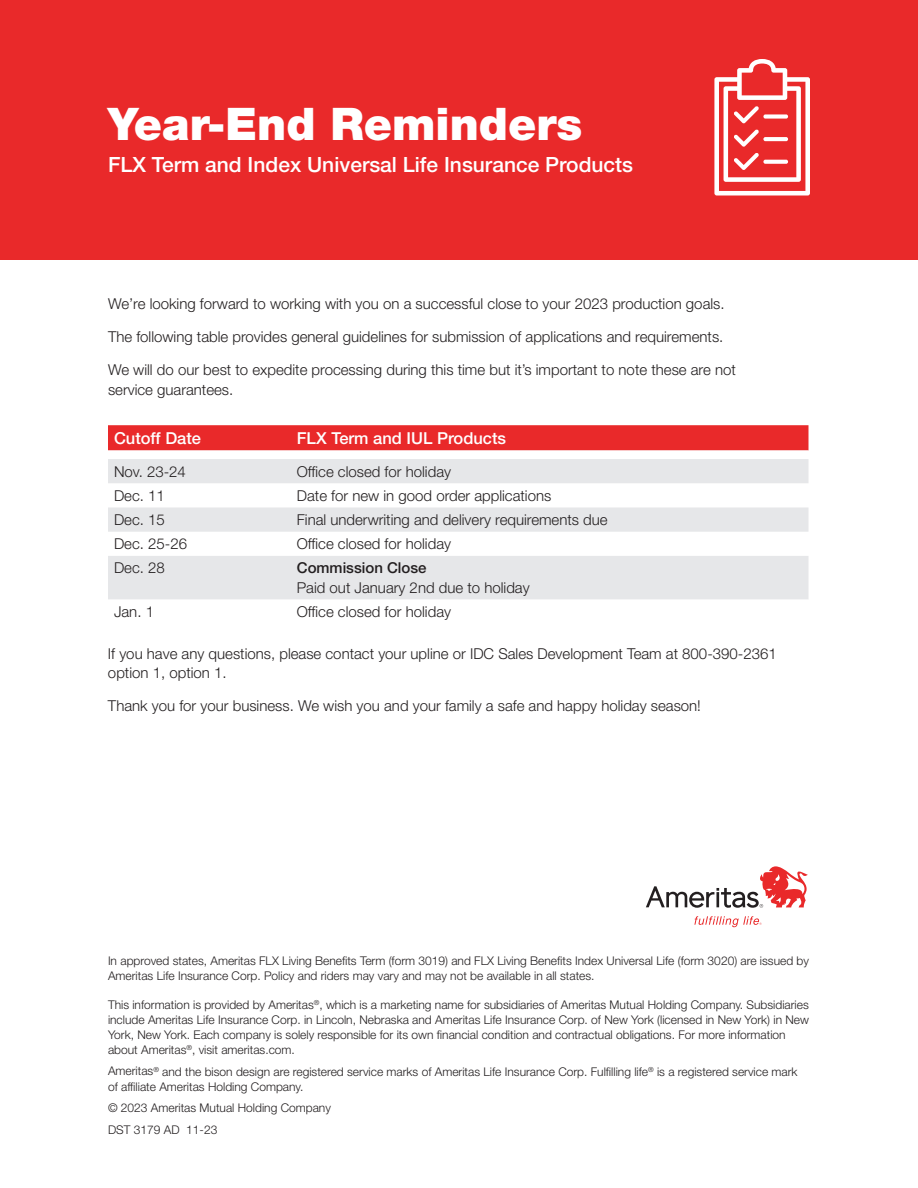
<style>
.page{position:relative;width:918px;height:1188px;background:#fff}
.page>*{position:absolute;margin:0;border:0;box-sizing:border-box;transform-origin:0 0}
.doc_title{font:900 45px "Helvetica Neue LT Std";color:#fff}
.sec_doc_title{font:500 21px "Helvetica Neue LT Std";color:#fff}
.Body_copy_10{font:500 16.5px "Helvetica Neue LT Std";color:#fff}
.Body_copy_10-2{font:300 15px/19.5px "Helvetica Neue LT Std";color:#231f20}
.Body_copy_10-3{font:500 15px "Helvetica Neue LT Std";color:#231f20}
.blk_disclosure{font:300 12px/15px "Helvetica Neue LT Std";color:#231f20}
</style>
<div class="page">
<svg style="left:694px;top:916px;width:68px;height:11px"></svg>
<svg style="left:646px;top:866px;width:162px;height:42px"></svg>
<div style="left:0;top:0;width:918px;height:259px;background:#e9292a"></div>
<svg style="left:108px;top:425px;width:700px;height:26px;background:#e93031"></svg>
<svg style="left:108px;top:459px;width:700px;height:140px;fill:#e6e7e9"></svg>
<svg style="left:714px;top:59px;width:96px;height:137px"></svg>
<div style="left:763px;top:114px;width:25px;height:5px;background:#fff;border-radius:2px"></div>
<svg style="left:763px;top:137px;width:25px;height:4px"></svg>
<svg style="left:763px;top:160px;width:25px;height:4px"></svg>
<p class="doc_title" style="left:108px;top:97px;width:476px">Year-End Reminders</p>
<p class="sec_doc_title" style="left:108px;top:152px;width:527px">FLX Term and Index Universal Life Insurance Products</p>
<p class="Body_copy_10-2" style="left:108px;top:294px;width:618px">We’re looking forward to working with you on a successful close to your 2023 production goals.</p>
<p class="Body_copy_10-2" style="left:108px;top:327px;width:617px">The following table provides general guidelines for submission of applications and requirements.</p>
<p class="Body_copy_10-2" style="left:108px;top:360px;width:629px">We will do our best to expedite processing during this time but it’s important to note these are not service guarantees.</p>
<p class="Body_copy_10" style="left:114px;top:428px;width:89px">Cutoff Date</p>
<p class="Body_copy_10" style="left:297px;top:428px;width:211px">FLX Term and IUL Products</p>
<p class="Body_copy_10-2" style="left:114px;top:461px;width:73px">Nov. 23-24</p>
<p class="Body_copy_10-2" style="left:297px;top:461px;width:156px">Office closed for holiday</p>
<p class="Body_copy_10-2" style="left:114px;top:485px;width:52px">Dec. 11</p>
<p class="Body_copy_10-2" style="left:297px;top:485px;width:256px">Date for new in good order applications</p>
<p class="Body_copy_10-2" style="left:114px;top:510px;width:52px">Dec. 15</p>
<p class="Body_copy_10-2" style="left:297px;top:510px;width:312px">Final underwriting and delivery requirements due</p>
<p class="Body_copy_10-2" style="left:114px;top:534px;width:75px">Dec. 25-26</p>
<p class="Body_copy_10-2" style="left:297px;top:534px;width:156px">Office closed for holiday</p>
<p class="Body_copy_10-2" style="left:114px;top:558px;width:52px">Dec. 28</p>
<p class="Body_copy_10-3" style="left:297px;top:559px;width:131px">Commission Close</p>
<p class="Body_copy_10-2" style="left:297px;top:577px;width:234px">Paid out January 2nd due to holiday</p>
<p class="Body_copy_10-2" style="left:114px;top:602px;width:42px">Jan. 1</p>
<p class="Body_copy_10-2" style="left:297px;top:602px;width:156px">Office closed for holiday</p>
<p class="Body_copy_10-2" style="left:108px;top:644px;width:670px">If you have any questions, please contact your upline or IDC Sales Development Team at 800-390-2361 option 1, option 1.</p>
<p class="Body_copy_10-2" style="left:108px;top:696px;width:594px">Thank you for your business. We wish you and your family a safe and happy holiday season!</p>
<p class="blk_disclosure" style="left:108px;top:953px;width:703px">In approved states, Ameritas FLX Living Benefits Term (form 3019) and FLX Living Benefits Index Universal Life (form 3020) are issued by<br>Ameritas Life Insurance Corp. Policy and riders may vary and may not be available in all states.</p>
<p class="blk_disclosure" style="left:108px;top:997px;width:703px">This information is provided by Ameritas<sup>®</sup>, which is a marketing name for subsidiaries of Ameritas Mutual Holding Company. Subsidiaries include Ameritas Life Insurance Corp. in Lincoln, Nebraska and Ameritas Life Insurance Corp. of New York (licensed in New York) in New York, New York. Each company is solely responsible for its own financial condition and contractual obligations. For more information about Ameritas<sup>®</sup>, visit ameritas.com.</p>
<p class="blk_disclosure" style="left:108px;top:1063px;width:691px">Ameritas<sup>®</sup> and the bison design are registered service marks of Ameritas Life Insurance Corp. Fulfilling life<sup>®</sup> is a registered service mark of affiliate Ameritas Holding Company.</p>
<p class="blk_disclosure" style="left:108px;top:1100px;width:224px">© 2023 Ameritas Mutual Holding Company</p>
<p class="blk_disclosure" style="left:108px;top:1122px;width:111px">DST 3179 AD 11-23</p>
</div>
